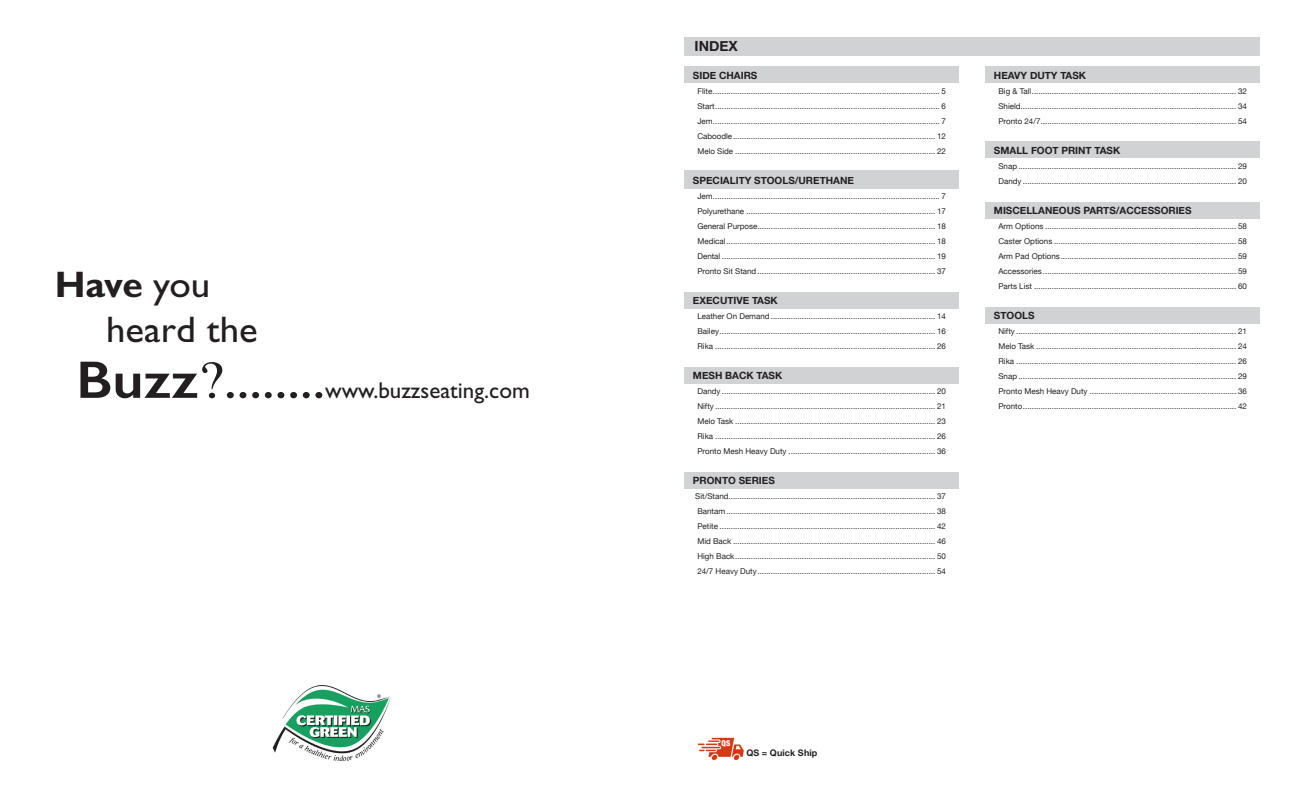
<style>
.page{position:relative;width:1296px;height:792px;background:#fff}
.page>*{position:absolute;margin:0;border:0;box-sizing:border-box;transform-origin:0 0}
.t1{font:53px "Gill Sans";color:#231f20;scale:1.09 1}
.t2{font:37px "Gill Sans";color:#231f20;scale:1.05 1}
.t3{font:700 37px "Gill Sans";color:#231f20}
.t4{font:23px "Gill Sans";color:#231f20}
.t5{font:700 14px "Helvetica Neue";color:#231f20}
.t6{font:700 10px "Helvetica Neue";color:#231f20}
.t7{font:700 9px "Helvetica Neue";letter-spacing:.02em;color:#231f20}
.t8{font:8px "Helvetica Neue";color:#231f20}
.t9{font:900 condensed 8px "Helvetica Neue";color:#fff}
.s1{font-weight:400}
.s2{font-weight:600}
.s3{font-family:"Times"}
</style>
<div class="page">
<img style="left:272px;top:686px;width:119px;height:75px">
<img style="left:698px;top:737px;width:46px;height:24px">
<div style="left:684px;top:66px;width:274px;height:17px;background:#d1d2d4"></div>
<div style="left:985px;top:66px;width:274px;height:17px;background:#d1d2d4"></div>
<div style="left:684px;top:170px;width:274px;height:19px;background:#d1d2d4"></div>
<div style="left:985px;top:141px;width:274px;height:17px;background:#d1d2d4"></div>
<div style="left:985px;top:202px;width:274px;height:17px;background:#d1d2d4"></div>
<div style="left:684px;top:292px;width:274px;height:16px;background:#d1d2d4"></div>
<div style="left:985px;top:307px;width:274px;height:16px;background:#d1d2d4"></div>
<div style="left:684px;top:367px;width:274px;height:17px;background:#d1d2d4"></div>
<div style="left:684px;top:472px;width:274px;height:17px;background:#d1d2d4"></div>
<div style="left:684px;top:37px;width:576px;height:18px;background:#d1d2d4"></div>
<p class="t3" style="left:55px;top:263px;width:157px">Have <span class="s1">you</span></p>
<p class="t2" style="left:106px;top:308px;width:146px">heard the</p>
<p class="t1" style="left:76px;top:350px;width:230px"><span class="s2">Buzz</span><span class="s3">?</span>........</p>
<p class="t4" style="left:325px;top:377px;width:206px">www.buzzseating.com</p>
<p class="t5" style="left:695px;top:35px;width:45px">INDEX</p>
<p class="t6" style="left:693px;top:68px;width:66px">SIDE CHAIRS</p>
<p class="t8" style="left:697px;top:85px;width:250px">Flite...................................................................................................... 5</p>
<p class="t8" style="left:697px;top:100px;width:250px">Start..................................................................................................... 6</p>
<p class="t8" style="left:697px;top:115px;width:250px">Jem...................................................................................................... 7</p>
<p class="t8" style="left:697px;top:130px;width:250px">Caboodle........................................................................................... 12</p>
<p class="t8" style="left:697px;top:145px;width:250px">Melo Side .......................................................................................... 22</p>
<p class="t6" style="left:693px;top:173px;width:162px">SPECIALITY STOOLS/URETHANE</p>
<p class="t8" style="left:697px;top:190px;width:250px">Jem...................................................................................................... 7</p>
<p class="t8" style="left:697px;top:205px;width:250px">Polyurethane ..................................................................................... 17</p>
<p class="t8" style="left:697px;top:220px;width:250px">General Purpose................................................................................ 18</p>
<p class="t8" style="left:697px;top:235px;width:250px">Medical.............................................................................................. 18</p>
<p class="t8" style="left:697px;top:250px;width:250px">Dental ................................................................................................ 19</p>
<p class="t8" style="left:697px;top:265px;width:250px">Pronto Sit Stand................................................................................ 37</p>
<p class="t6" style="left:693px;top:293px;width:86px">EXECUTIVE TASK</p>
<p class="t8" style="left:697px;top:310px;width:250px">Leather On Demand .......................................................................... 14</p>
<p class="t8" style="left:697px;top:325px;width:250px">Bailey................................................................................................. 16</p>
<p class="t8" style="left:697px;top:340px;width:250px">Rika ................................................................................................... 26</p>
<p class="t6" style="left:693px;top:368px;width:91px">MESH BACK TASK</p>
<p class="t8" style="left:697px;top:385px;width:250px">Dandy ................................................................................................ 20</p>
<p class="t8" style="left:697px;top:400px;width:250px">Nifty ................................................................................................... 21</p>
<p class="t8" style="left:697px;top:415px;width:250px">Melo Task .......................................................................................... 23</p>
<p class="t8" style="left:697px;top:430px;width:250px">Rika ................................................................................................... 26</p>
<p class="t8" style="left:697px;top:445px;width:250px">Pronto Mesh Heavy Duty .................................................................. 36</p>
<p class="t6" style="left:693px;top:473px;width:83px">PRONTO SERIES</p>
<p class="t8" style="left:695px;top:490px;width:252px">Sit/Stand............................................................................................. 37</p>
<p class="t8" style="left:697px;top:505px;width:250px">Bantam.............................................................................................. 38</p>
<p class="t8" style="left:697px;top:520px;width:250px">Petite ................................................................................................. 42</p>
<p class="t8" style="left:697px;top:535px;width:250px">Mid Back ........................................................................................... 46</p>
<p class="t8" style="left:697px;top:550px;width:250px">High Back.......................................................................................... 50</p>
<p class="t8" style="left:697px;top:565px;width:250px">24/7 Heavy Duty................................................................................ 54</p>
<p class="t6" style="left:994px;top:68px;width:94px">HEAVY DUTY TASK</p>
<p class="t8" style="left:998px;top:85px;width:250px">Big &amp; Tall............................................................................................ 32</p>
<p class="t8" style="left:998px;top:100px;width:250px">Shield................................................................................................. 34</p>
<p class="t8" style="left:998px;top:115px;width:250px">Pronto 24/7........................................................................................ 54</p>
<p class="t6" style="left:994px;top:143px;width:128px">SMALL FOOT PRINT TASK</p>
<p class="t8" style="left:998px;top:160px;width:250px">Snap .................................................................................................. 29</p>
<p class="t8" style="left:998px;top:175px;width:250px">Dandy ................................................................................................ 20</p>
<p class="t6" style="left:994px;top:203px;width:199px">MISCELLANEOUS PARTS/ACCESSORIES</p>
<p class="t8" style="left:998px;top:220px;width:250px">Arm Options ...................................................................................... 58</p>
<p class="t8" style="left:998px;top:235px;width:250px">Caster Options .................................................................................. 58</p>
<p class="t8" style="left:998px;top:250px;width:250px">Arm Pad Options............................................................................... 59</p>
<p class="t8" style="left:998px;top:265px;width:250px">Accessories ....................................................................................... 59</p>
<p class="t8" style="left:998px;top:280px;width:250px">Parts List ........................................................................................... 60</p>
<p class="t6" style="left:994px;top:308px;width:42px">STOOLS</p>
<p class="t8" style="left:998px;top:325px;width:250px">Nifty ................................................................................................... 21</p>
<p class="t8" style="left:998px;top:340px;width:250px">Melo Task .......................................................................................... 24</p>
<p class="t8" style="left:998px;top:355px;width:250px">Rika ................................................................................................... 26</p>
<p class="t8" style="left:998px;top:370px;width:250px">Snap .................................................................................................. 29</p>
<p class="t8" style="left:998px;top:385px;width:250px">Pronto Mesh Heavy Duty .................................................................. 36</p>
<p class="t8" style="left:998px;top:400px;width:250px">Pronto................................................................................................ 42</p>
<p class="t9" style="left:721px;top:736px;width:10px">QS</p>
<p class="t7" style="left:746px;top:746px;width:73px">QS = Quick Ship</p>
</div>
